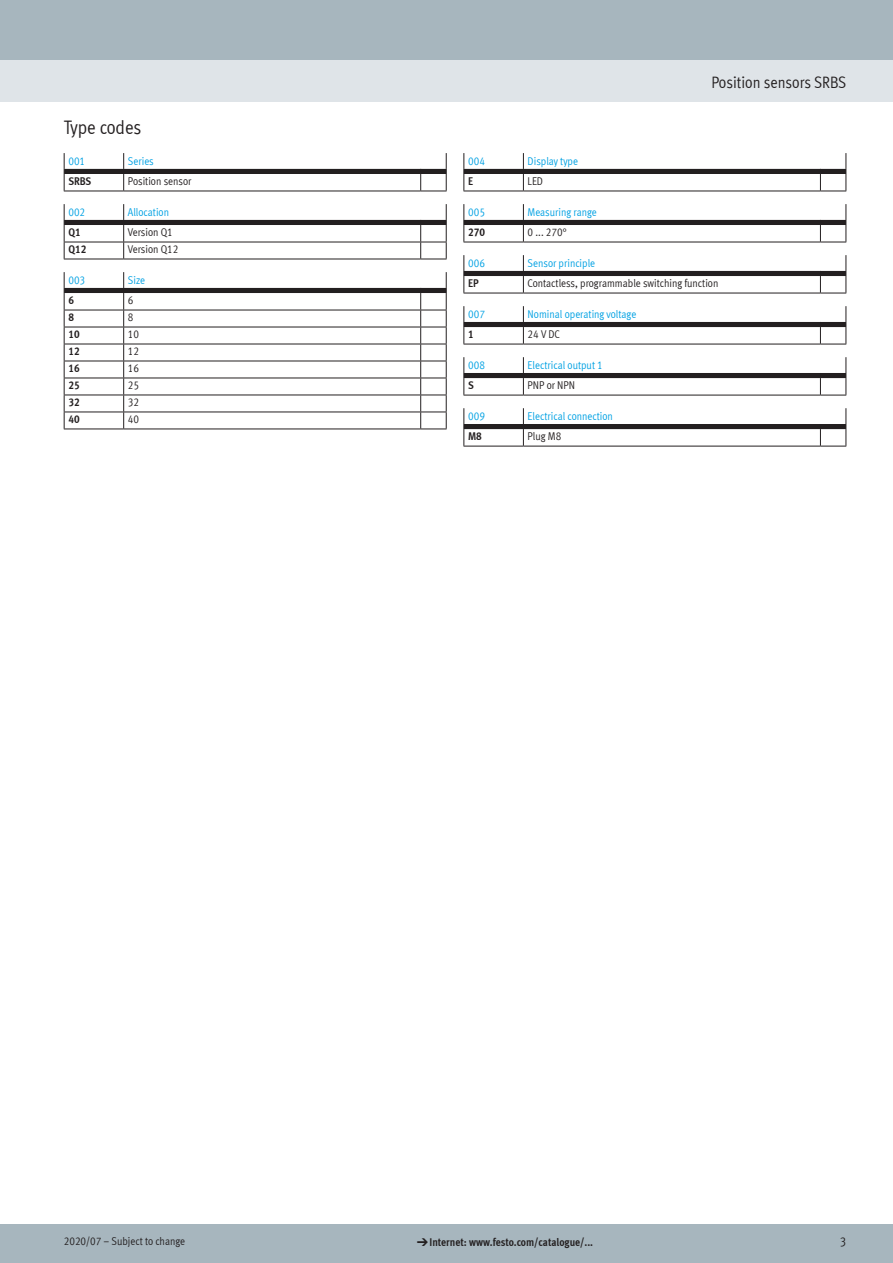
<style>
.page{position:relative;width:893px;height:1263px;background:#fff}
.page>*{position:absolute;margin:0;border:0;box-sizing:border-box;transform-origin:0 0}
.t1{font:19.5px "Meta Cond LF";color:#231f20}
.t2{font:16.5px "Meta Cond LF";color:#231f20}
.t3{font:12.75px "Meta Cond LF";color:#231f20}
.t4{font:11.25px "Meta Cond LF";color:#00a1e3}
.t5{font:11.25px "Meta Cond LF";color:#231f20}
.t6{font:700 11.25px "Meta Cond LF";color:#231f20}
.s1{font-family:"Meto Pict 182";font-weight:400}
</style>
<div class="page">
<div style="left:0;top:1225px;width:893px;height:38px;background:#a7b6be"></div>
<div style="left:0;top:60px;width:893px;height:42px;background:#dfe4e8"></div>
<div style="left:0;top:0;width:893px;height:60px;background:#a7b6be"></div>
<svg style="left:64px;top:153px;width:383px;height:39px"></svg>
<svg style="left:64px;top:204px;width:383px;height:56px"></svg>
<svg style="left:64px;top:272px;width:383px;height:158px"></svg>
<svg style="left:463px;top:153px;width:384px;height:39px"></svg>
<svg style="left:463px;top:204px;width:384px;height:39px"></svg>
<svg style="left:463px;top:255px;width:384px;height:39px"></svg>
<svg style="left:463px;top:306px;width:384px;height:39px"></svg>
<svg style="left:463px;top:357px;width:384px;height:39px"></svg>
<svg style="left:463px;top:408px;width:384px;height:39px"></svg>
<h1 class="t1" style="left:64px;top:116px;width:79px">Type codes</h1>
<p class="t4" style="left:68px;top:154px;width:18px">001</p>
<p class="t4" style="left:128px;top:154px;width:27px">Series</p>
<p class="t6" style="left:68px;top:174px;width:25px">SRBS</p>
<p class="t5" style="left:128px;top:174px;width:65px">Position sensor</p>
<p class="t4" style="left:68px;top:205px;width:18px">002</p>
<p class="t4" style="left:128px;top:205px;width:43px">Allocation</p>
<p class="t6" style="left:68px;top:225px;width:14px">Q1</p>
<p class="t5" style="left:128px;top:225px;width:46px">Version Q1</p>
<p class="t6" style="left:68px;top:242px;width:19px">Q12</p>
<p class="t5" style="left:128px;top:242px;width:52px">Version Q12</p>
<p class="t4" style="left:68px;top:273px;width:18px">003</p>
<p class="t4" style="left:128px;top:273px;width:19px">Size</p>
<p class="t6" style="left:68px;top:293px;width:7px">6</p>
<p class="t5" style="left:128px;top:293px;width:7px">6</p>
<p class="t6" style="left:68px;top:310px;width:7px">8</p>
<p class="t5" style="left:128px;top:310px;width:7px">8</p>
<p class="t6" style="left:68px;top:327px;width:13px">10</p>
<p class="t5" style="left:128px;top:327px;width:13px">10</p>
<p class="t6" style="left:68px;top:344px;width:13px">12</p>
<p class="t5" style="left:128px;top:344px;width:13px">12</p>
<p class="t6" style="left:68px;top:361px;width:13px">16</p>
<p class="t5" style="left:128px;top:361px;width:13px">16</p>
<p class="t6" style="left:68px;top:378px;width:13px">25</p>
<p class="t5" style="left:128px;top:378px;width:13px">25</p>
<p class="t6" style="left:68px;top:395px;width:13px">32</p>
<p class="t5" style="left:128px;top:395px;width:13px">32</p>
<p class="t6" style="left:68px;top:412px;width:13px">40</p>
<p class="t5" style="left:128px;top:412px;width:13px">40</p>
<h2 class="t2" style="left:711px;top:72px;width:136px">Position sensors SRBS</h2>
<p class="t4" style="left:468px;top:154px;width:18px">004</p>
<p class="t4" style="left:528px;top:154px;width:52px">Display type</p>
<p class="t6" style="left:468px;top:174px;width:6px">E</p>
<p class="t5" style="left:528px;top:174px;width:17px">LED</p>
<p class="t4" style="left:468px;top:205px;width:18px">005</p>
<p class="t4" style="left:528px;top:205px;width:71px">Measuring range</p>
<p class="t6" style="left:468px;top:225px;width:18px">270</p>
<p class="t5" style="left:528px;top:225px;width:41px">0 ... 270°</p>
<p class="t4" style="left:468px;top:256px;width:18px">006</p>
<p class="t4" style="left:528px;top:256px;width:69px">Sensor principle</p>
<p class="t6" style="left:468px;top:276px;width:12px">EP</p>
<p class="t5" style="left:528px;top:276px;width:192px">Contactless, programmable switching function</p>
<p class="t4" style="left:468px;top:307px;width:18px">007</p>
<p class="t4" style="left:528px;top:307px;width:110px">Nominal operating voltage</p>
<p class="t6" style="left:468px;top:327px;width:7px">1</p>
<p class="t5" style="left:528px;top:327px;width:34px">24 V DC</p>
<p class="t4" style="left:468px;top:358px;width:18px">008</p>
<p class="t4" style="left:528px;top:358px;width:77px">Electrical output 1</p>
<p class="t6" style="left:468px;top:378px;width:7px">S</p>
<p class="t5" style="left:528px;top:378px;width:49px">PNP or NPN</p>
<p class="t4" style="left:468px;top:409px;width:18px">009</p>
<p class="t4" style="left:528px;top:409px;width:87px">Electrical connection</p>
<p class="t6" style="left:468px;top:429px;width:15px">M8</p>
<p class="t5" style="left:528px;top:429px;width:35px">Plug M8</p>
<p class="t5" style="left:64px;top:1234px;width:123px">2020/07 – Subject to change</p>
<p class="t6" style="left:417px;top:1235px;width:178px"><span class="s1">d</span>Internet: www.festo.com/catalogue/...</p>
<p class="t3" style="left:840px;top:1234px;width:8px">3</p>
</div>
